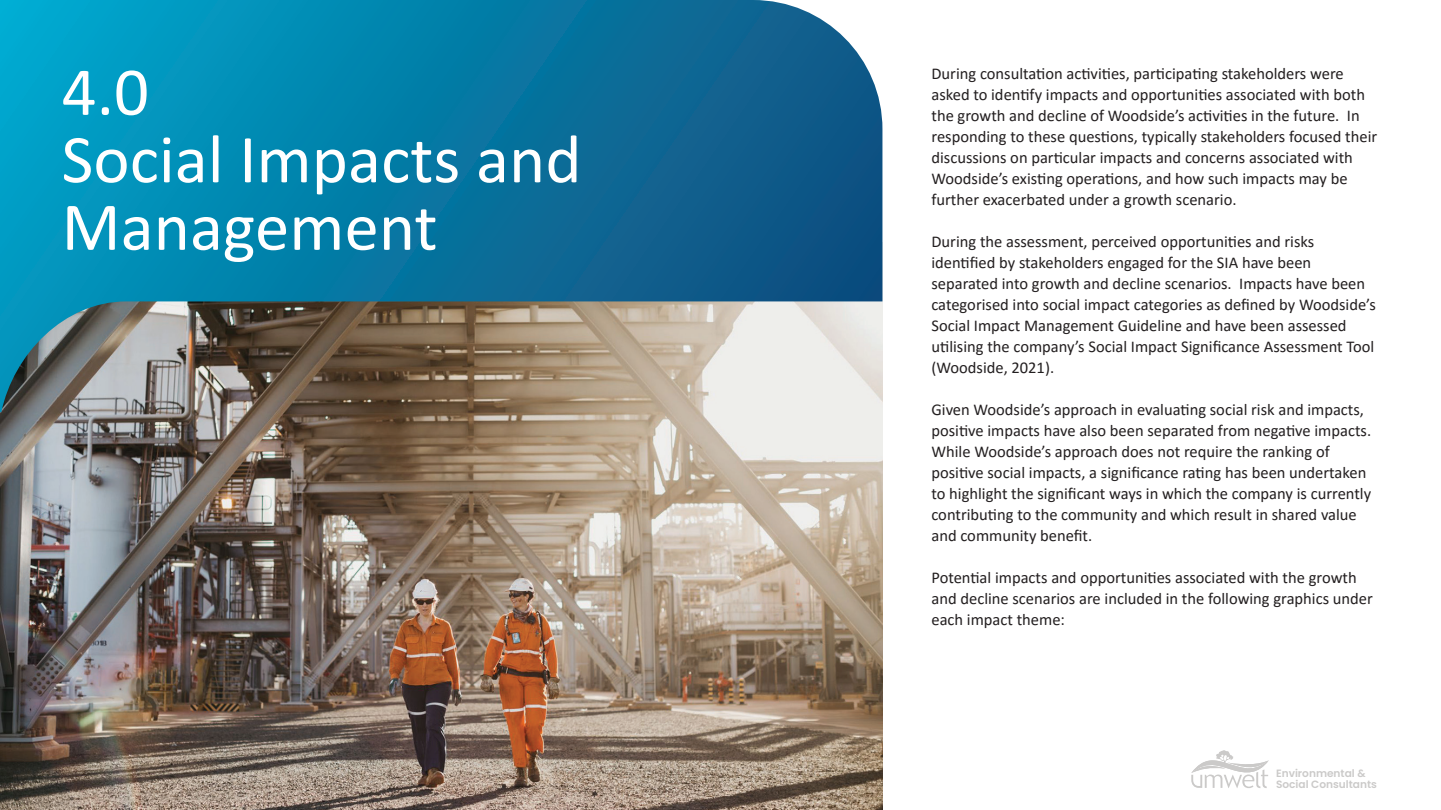
<style>
.page{position:relative;width:1441px;height:810px;background:#fff}
.page>*{position:absolute;margin:0;border:0;box-sizing:border-box;transform-origin:0 0}
.t1{font:69px/67.5px "Calibri";color:#fff}
.t2{font:16.5px/21px "Calibri";color:#231f20}
.t3{font:600 10.65px/10.9px "Poppins";color:#cbcac9}
</style>
<div class="page">
<img style="left:0;top:412px;width:882px;height:398px">
<svg style="left:0;top:0;width:882px;height:412px;background:#2e819d"></svg>
<svg style="left:1191px;top:750px;width:77px;height:38px"></svg>
<h1 class="t1" style="left:62px;top:56px;width:521px">4.0<br>Social Impacts and<br>Management</h1>
<p class="t2" style="left:931px;top:63px;width:447px">During consultation activities, participating stakeholders were asked to identify impacts and opportunities associated with both the growth and decline of Woodside’s activities in the future. In responding to these questions, typically stakeholders focused their discussions on particular impacts and concerns associated with Woodside’s existing operations, and how such impacts may be further exacerbated under a growth scenario.</p>
<p class="t2" style="left:931px;top:231px;width:446px">During the assessment, perceived opportunities and risks identified by stakeholders engaged for the SIA have been separated into growth and decline scenarios. Impacts have been categorised into social impact categories as defined by Woodside’s Social Impact Management Guideline and have been assessed utilising the company’s Social Impact Significance Assessment Tool (Woodside, 2021).</p>
<p class="t2" style="left:931px;top:399px;width:441px">Given Woodside’s approach in evaluating social risk and impacts, positive impacts have also been separated from negative impacts.<br>While Woodside’s approach does not require the ranking of positive social impacts, a significance rating has been undertaken to highlight the significant ways in which the company is currently contributing to the community and which result in shared value and community benefit.</p>
<p class="t2" style="left:931px;top:567px;width:443px">Potential impacts and opportunities associated with the growth and decline scenarios are included in the following graphics under each impact theme:</p>
<p class="t3" style="left:1275px;top:768px;width:102px">Environmental &amp;<br>Social Consultants</p>
</div>
